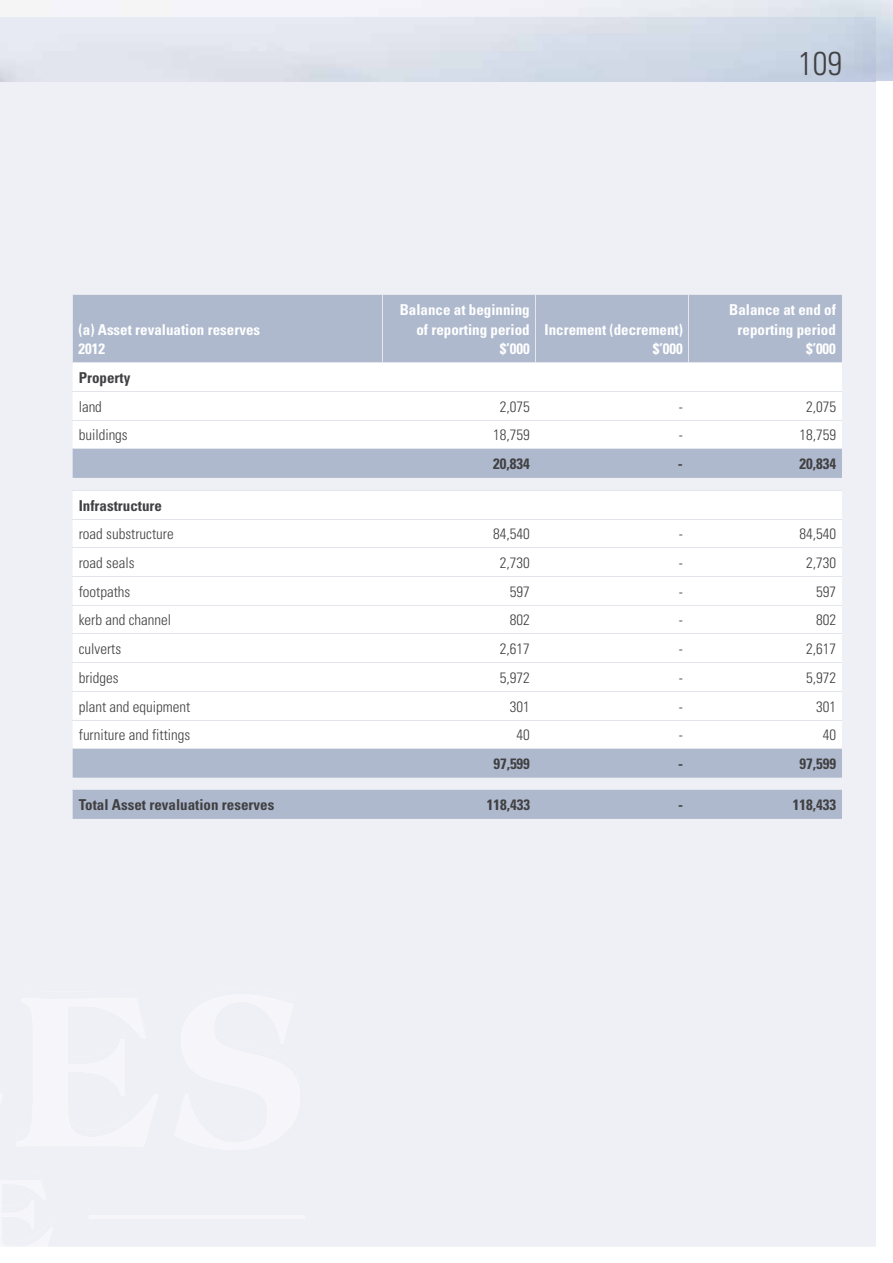
<style>
.page{position:relative;width:893px;height:1263px;background:#fff}
.page>*{position:absolute;margin:0;border:0;box-sizing:border-box;transform-origin:0 0}
.t1{font:300 condensed 33px "Univers";color:#414042}
.t2{font:300 condensed 15px "Univers";color:#414042}
.t3{font:700 condensed 15px/19.5px "Univers";color:#fff;text-align:right}
.t4{font:700 condensed 15px "Univers";color:#414042}
</style>
<div class="page">
<div style="left:0;top:81px;width:876px;height:1166px;background:#eef0f5"></div>
<hr style="left:89px;top:1207px;width:215px;height:4px;background:#eef0f5">
<svg style="left:73px;top:295px;width:769px;height:524px;fill:#aeb9ce"></svg>
<svg style="left:73px;top:363px;width:769px;height:385px"></svg>
<div style="left:73px;top:450px;width:769px;height:28px;background:#aeb9ce"></div>
<hr style="left:72px;top:294px;width:311px;height:1px;background:#e6e7e8">
<hr style="left:72px;top:295px;width:1px;height:67px;background:#e6e7e8">
<hr style="left:383px;top:294px;width:153px;height:1px;background:#e6e7e8">
<hr style="left:382px;top:295px;width:1px;height:67px;background:#e6e7e8">
<hr style="left:536px;top:294px;width:153px;height:1px;background:#e6e7e8">
<hr style="left:535px;top:295px;width:1px;height:67px;background:#e6e7e8">
<hr style="left:689px;top:294px;width:153px;height:1px;background:#e6e7e8">
<hr style="left:688px;top:295px;width:1px;height:67px;background:#e6e7e8">
<hr style="left:72px;top:362px;width:311px;height:1px;background:#e2e5ec">
<hr style="left:383px;top:362px;width:153px;height:1px;background:#e2e5ec">
<hr style="left:536px;top:362px;width:153px;height:1px;background:#e2e5ec">
<hr style="left:689px;top:362px;width:153px;height:1px;background:#e2e5ec">
<hr style="left:73px;top:391px;width:310px;height:1px;background:#e2e5ec">
<hr style="left:383px;top:391px;width:153px;height:1px;background:#e2e5ec">
<hr style="left:536px;top:391px;width:153px;height:1px;background:#e2e5ec">
<hr style="left:689px;top:391px;width:153px;height:1px;background:#e2e5ec">
<hr style="left:383px;top:420px;width:153px;height:1px;background:#e2e5ec">
<hr style="left:536px;top:420px;width:153px;height:1px;background:#e2e5ec">
<hr style="left:689px;top:420px;width:153px;height:1px;background:#e2e5ec">
<hr style="left:73px;top:490px;width:310px;height:1px;background:#e2e5ec">
<hr style="left:383px;top:490px;width:153px;height:1px;background:#e2e5ec">
<hr style="left:536px;top:490px;width:153px;height:1px;background:#e2e5ec">
<hr style="left:689px;top:490px;width:153px;height:1px;background:#e2e5ec">
<hr style="left:73px;top:519px;width:310px;height:1px;background:#e2e5ec">
<hr style="left:383px;top:519px;width:153px;height:1px;background:#e2e5ec">
<hr style="left:536px;top:519px;width:153px;height:1px;background:#e2e5ec">
<hr style="left:689px;top:519px;width:153px;height:1px;background:#e2e5ec">
<hr style="left:73px;top:420px;width:310px;height:1px;background:#e2e5ec">
<hr style="left:73px;top:547px;width:310px;height:1px;background:#e2e5ec">
<hr style="left:383px;top:547px;width:153px;height:1px;background:#e2e5ec">
<hr style="left:536px;top:547px;width:153px;height:1px;background:#e2e5ec">
<hr style="left:689px;top:547px;width:153px;height:1px;background:#e2e5ec">
<hr style="left:73px;top:576px;width:310px;height:1px;background:#e2e5ec">
<hr style="left:383px;top:576px;width:153px;height:1px;background:#e2e5ec">
<hr style="left:536px;top:576px;width:153px;height:1px;background:#e2e5ec">
<hr style="left:689px;top:576px;width:153px;height:1px;background:#e2e5ec">
<hr style="left:73px;top:605px;width:310px;height:1px;background:#e2e5ec">
<hr style="left:383px;top:605px;width:153px;height:1px;background:#e2e5ec">
<hr style="left:536px;top:605px;width:153px;height:1px;background:#e2e5ec">
<hr style="left:689px;top:605px;width:153px;height:1px;background:#e2e5ec">
<hr style="left:73px;top:633px;width:310px;height:1px;background:#e2e5ec">
<hr style="left:383px;top:633px;width:153px;height:1px;background:#e2e5ec">
<hr style="left:536px;top:633px;width:153px;height:1px;background:#e2e5ec">
<hr style="left:689px;top:633px;width:153px;height:1px;background:#e2e5ec">
<hr style="left:73px;top:662px;width:310px;height:1px;background:#e2e5ec">
<hr style="left:383px;top:662px;width:153px;height:1px;background:#e2e5ec">
<hr style="left:536px;top:662px;width:153px;height:1px;background:#e2e5ec">
<hr style="left:689px;top:662px;width:153px;height:1px;background:#e2e5ec">
<hr style="left:73px;top:691px;width:310px;height:1px;background:#e2e5ec">
<hr style="left:383px;top:691px;width:153px;height:1px;background:#e2e5ec">
<hr style="left:536px;top:691px;width:153px;height:1px;background:#e2e5ec">
<hr style="left:689px;top:691px;width:153px;height:1px;background:#e2e5ec">
<hr style="left:73px;top:720px;width:310px;height:1px;background:#e2e5ec">
<hr style="left:383px;top:720px;width:153px;height:1px;background:#e2e5ec">
<hr style="left:536px;top:720px;width:153px;height:1px;background:#e2e5ec">
<hr style="left:689px;top:720px;width:153px;height:1px;background:#e2e5ec">
<hr style="left:73px;top:748px;width:310px;height:1px;background:#e2e5ec">
<hr style="left:73px;top:789px;width:310px;height:1px;background:#e2e5ec">
<hr style="left:383px;top:748px;width:153px;height:1px;background:#e2e5ec">
<hr style="left:383px;top:789px;width:153px;height:1px;background:#e2e5ec">
<hr style="left:536px;top:748px;width:153px;height:1px;background:#e2e5ec">
<hr style="left:536px;top:789px;width:153px;height:1px;background:#e2e5ec">
<hr style="left:689px;top:748px;width:153px;height:1px;background:#e2e5ec">
<hr style="left:689px;top:789px;width:153px;height:1px;background:#e2e5ec">
<hr style="left:73px;top:449px;width:310px;height:1px;background:#e2e5ec">
<hr style="left:383px;top:449px;width:153px;height:1px;background:#e2e5ec">
<hr style="left:536px;top:449px;width:153px;height:1px;background:#e2e5ec">
<hr style="left:689px;top:449px;width:153px;height:1px;background:#e2e5ec">
<hr style="left:89px;top:1215px;width:215px;height:3px;background:#f6f6fa">
<svg style="left:0;top:1086px;width:3px;height:19px"></svg>
<div style="left:16px;top:991px;width:142px;height:155px;background:#eef0f5"></div>
<div style="left:174px;top:987px;width:126px;height:163px;background:#eef0f5"></div>
<div style="left:0;top:1173px;width:53px;height:74px;background:#eef0f5"></div>
<p class="t3" style="left:79px;top:319px;width:183px;text-align:left">(a) Asset revaluation reserves<br>2012</p>
<h1 class="t1" style="left:798px;top:43px;width:45px">109</h1>
<p class="t3" style="left:400px;top:300px;width:132px">Balance at beginning of reporting period $’000</p>
<p class="t3" style="left:544px;top:319px;width:140px">Increment (decrement) $’000</p>
<p class="t3" style="left:729px;top:300px;width:108px">Balance at end of reporting period $’000</p>
<p class="t4" style="left:79px;top:369px;width:53px">Property</p>
<p class="t2" style="left:79px;top:397px;width:25px">land</p>
<p class="t2" style="left:500px;top:397px;width:31px">2,075</p>
<p class="t2" style="left:679px;top:397px;width:6px">-</p>
<p class="t2" style="left:806px;top:397px;width:31px">2,075</p>
<p class="t2" style="left:79px;top:426px;width:51px">buildings</p>
<p class="t2" style="left:493px;top:426px;width:38px">18,759</p>
<p class="t2" style="left:679px;top:426px;width:6px">-</p>
<p class="t2" style="left:799px;top:426px;width:38px">18,759</p>
<p class="t4" style="left:493px;top:455px;width:38px">20,834</p>
<p class="t4" style="left:678px;top:455px;width:6px">-</p>
<p class="t4" style="left:799px;top:455px;width:38px">20,834</p>
<p class="t4" style="left:79px;top:496px;width:85px">Infrastructure</p>
<p class="t2" style="left:79px;top:525px;width:96px">road substructure</p>
<p class="t2" style="left:493px;top:525px;width:38px">84,540</p>
<p class="t2" style="left:679px;top:525px;width:6px">-</p>
<p class="t2" style="left:799px;top:525px;width:38px">84,540</p>
<p class="t2" style="left:79px;top:554px;width:57px">road seals</p>
<p class="t2" style="left:500px;top:554px;width:31px">2,730</p>
<p class="t2" style="left:679px;top:554px;width:6px">-</p>
<p class="t2" style="left:806px;top:554px;width:31px">2,730</p>
<p class="t2" style="left:79px;top:582px;width:53px">footpaths</p>
<p class="t2" style="left:510px;top:582px;width:21px">597</p>
<p class="t2" style="left:679px;top:582px;width:6px">-</p>
<p class="t2" style="left:816px;top:582px;width:21px">597</p>
<p class="t2" style="left:79px;top:611px;width:94px">kerb and channel</p>
<p class="t2" style="left:510px;top:611px;width:21px">802</p>
<p class="t2" style="left:679px;top:611px;width:6px">-</p>
<p class="t2" style="left:816px;top:611px;width:21px">802</p>
<p class="t2" style="left:79px;top:640px;width:44px">culverts</p>
<p class="t2" style="left:500px;top:640px;width:31px">2,617</p>
<p class="t2" style="left:679px;top:640px;width:6px">-</p>
<p class="t2" style="left:806px;top:640px;width:31px">2,617</p>
<p class="t2" style="left:79px;top:668px;width:41px">bridges</p>
<p class="t2" style="left:500px;top:668px;width:31px">5,972</p>
<p class="t2" style="left:679px;top:668px;width:6px">-</p>
<p class="t2" style="left:806px;top:668px;width:31px">5,972</p>
<p class="t2" style="left:79px;top:697px;width:113px">plant and equipment</p>
<p class="t2" style="left:510px;top:697px;width:21px">301</p>
<p class="t2" style="left:679px;top:697px;width:6px">-</p>
<p class="t2" style="left:816px;top:697px;width:21px">301</p>
<p class="t2" style="left:79px;top:726px;width:113px">furniture and fittings</p>
<p class="t2" style="left:517px;top:726px;width:15px">40</p>
<p class="t2" style="left:679px;top:726px;width:6px">-</p>
<p class="t2" style="left:823px;top:726px;width:15px">40</p>
<p class="t4" style="left:493px;top:755px;width:38px">97,599</p>
<p class="t4" style="left:678px;top:755px;width:6px">-</p>
<p class="t4" style="left:799px;top:755px;width:38px">97,599</p>
<p class="t4" style="left:79px;top:796px;width:197px">Total Asset revaluation reserves</p>
<p class="t4" style="left:487px;top:796px;width:45px">118,433</p>
<p class="t4" style="left:678px;top:796px;width:6px">-</p>
<p class="t4" style="left:793px;top:796px;width:45px">118,433</p>
</div>
